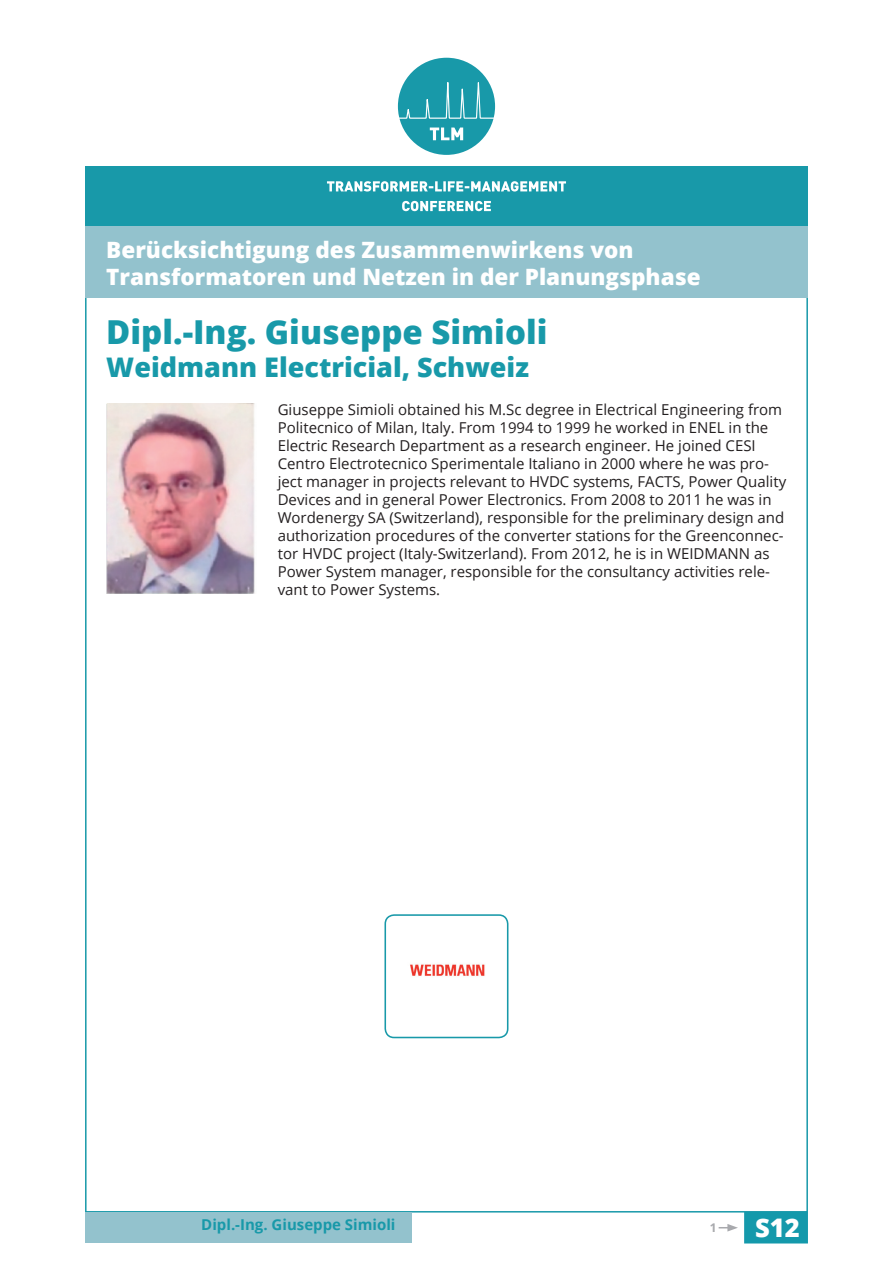
<style>
.page{position:relative;width:893px;height:1263px;background:#fff}
.page>*{position:absolute;margin:0;border:0;box-sizing:border-box;transform-origin:0 0}
.t1{font:800 33px "Open Sans";color:#1899a9}
.t2{font:800 27px "Open Sans";color:#1899a9}
.t3{font:800 25.65px "Open Sans";color:#fff}
.t4{font:800 22.5px/27px "Open Sans";color:#fff}
.t5{font:15px/18px "Open Sans";color:#231f20}
.t6{font:700 15px "Open Sans";color:#1899a9}
.t7{font:700 12px "Open Sans";color:#a8a9ad}
</style>
<div class="page">
<div style="left:744px;top:1212px;width:64px;height:31px;background:#1499ab"></div>
<svg style="left:719px;top:1224px;width:19px;height:7px"></svg>
<div style="left:85px;top:1212px;width:327px;height:31px;background:#93c2cd"></div>
<img style="left:106px;top:404px;width:149px;height:189px">
<img style="left:410px;top:964px;width:75px;height:12px">
<div style="left:384px;top:914px;width:124px;height:124px;border:2px solid #1899a9;border-radius:9px"></div>
<div style="left:85px;top:225px;width:723px;height:73px;background:#93c2cd"></div>
<div style="left:398px;top:58px;width:97px;height:97px;background:#1899a9;border-radius:50%"></div>
<svg style="left:397px;top:82px;width:99px;height:39px"></svg>
<svg style="left:430px;top:128px;width:33px;height:12px"></svg>
<div style="left:85px;top:167px;width:723px;height:59px;background:#1899a9"></div>
<svg style="left:327px;top:181px;width:239px;height:11px"></svg>
<svg style="left:402px;top:201px;width:89px;height:10px"></svg>
<h3 class="t4" style="left:106px;top:236px;width:596px">Berücksichtigung des Zusammenwirkens von<br>Transformatoren und Netzen in der Planungsphase</h3>
<h1 class="t1" style="left:106px;top:307px;width:443px">Dipl.-Ing. Giuseppe Simioli</h1>
<h2 class="t2" style="left:106px;top:346px;width:424px">Weidmann Electricial, Schweiz</h2>
<p class="t5" style="left:278px;top:401px;width:510px">Giuseppe Simioli obtained his M.Sc degree in Electrical Engineering from Politecnico of Milan, Italy. From 1994 to 1999 he worked in ENEL in the Electric Research Department as a research engineer. He joined CESI Centro Electrotecnico Sperimentale Italiano in 2000 where he was pro&shy;ject manager in projects relevant to HVDC systems, FACTS, Power Quality Devices and in general Power Electronics. From 2008 to 2011 he was in Wordenergy SA (Switzerland), responsible for the preliminary design and authorization procedures of the converter stations for the Greenconnec&shy;tor HVDC project (Italy-Switzerland). From 2012, he is in WEIDMANN as Power System manager, responsible for the consultancy activities rele&shy;vant to Power Systems.</p>
<p class="t6" style="left:201px;top:1214px;width:196px">Dipl.-Ing. Giuseppe Simioli</p>
<p class="t7" style="left:710px;top:1219px;width:8px">1</p>
<h3 class="t3" style="left:755px;top:1208px;width:46px">S12</h3>
</div>
